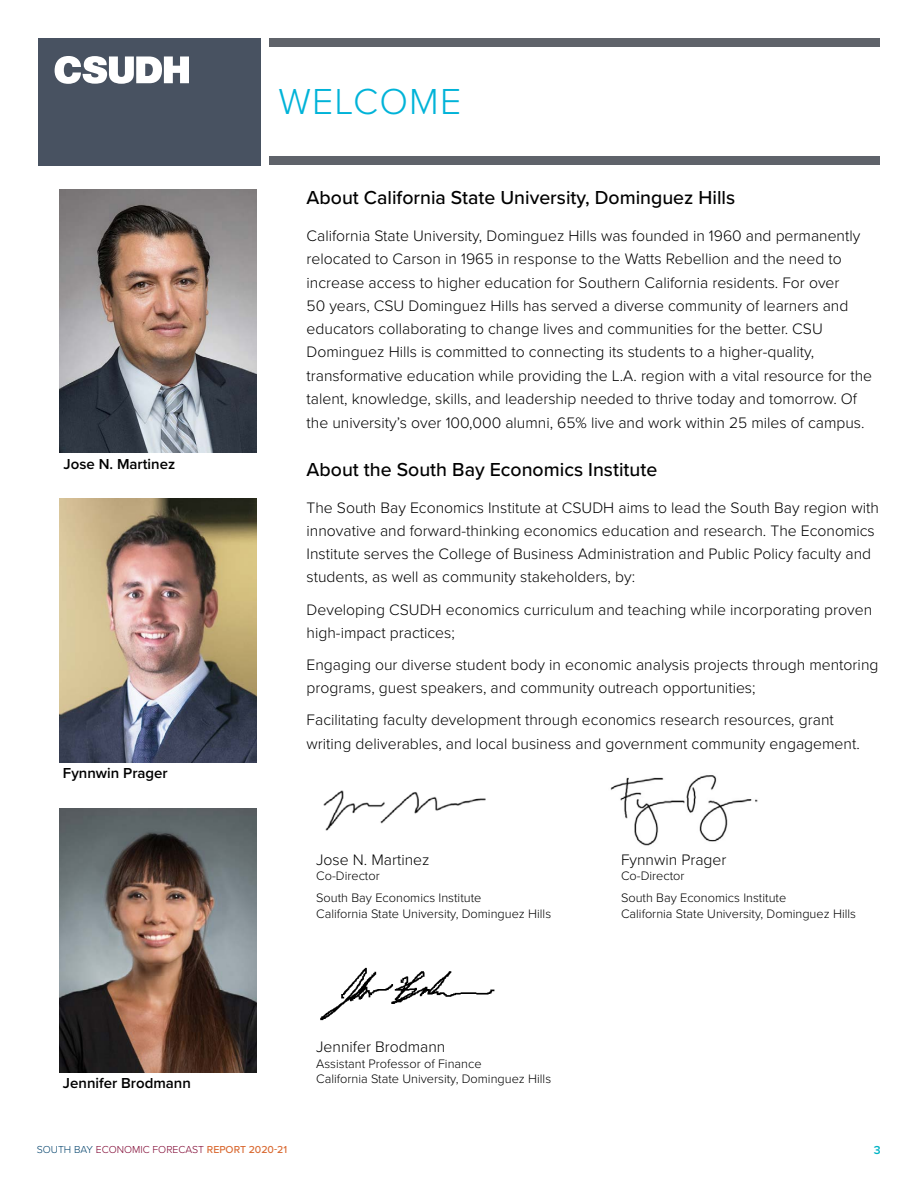
<style>
.page{position:relative;width:918px;height:1188px;background:#fff}
.page>*{position:absolute;margin:0;border:0;box-sizing:border-box;transform-origin:0 0}
.t1{font:300 37.5px "Proxima Nova";letter-spacing:.03em;color:#00b3d8}
.t2{font:500 19.5px "Proxima Nova";color:#000}
.t3{font:300 15.75px/23.2px "Proxima Nova";color:#000}
.t4{font:600 15px "Proxima Nova";color:#000}
.t5{font:300 12.75px/15.3px "Proxima Nova";color:#000}
.t6{font:600 12px "Proxima Nova";color:#00b3c5}
.t7{font:300 10.5px "Proxima Nova";color:#7d002e}
.s1{color:#00416b}
.s2{font-weight:500;color:#d96931}
</style>
<div class="page">
<div style="left:270px;top:157px;width:610px;height:8px;background:#5f636a"></div>
<div style="left:270px;top:38px;width:610px;height:8px;background:#5f636a"></div>
<div style="left:38px;top:38px;width:222px;height:127px;background:#485261"></div>
<img style="left:60px;top:189px;width:197px;height:263px">
<img style="left:60px;top:499px;width:197px;height:263px">
<svg style="left:55px;top:56px;width:134px;height:28px"></svg>
<img style="left:60px;top:809px;width:197px;height:263px">
<img style="left:323px;top:790px;width:163px;height:41px">
<img style="left:610px;top:775px;width:148px;height:71px">
<img style="left:320px;top:967px;width:175px;height:54px">
<p class="t4" style="left:64px;top:456px;width:113px">Jose N. Martinez</p>
<p class="t4" style="left:63px;top:764px;width:106px">Fynnwin Prager</p>
<p class="t4" style="left:63px;top:1074px;width:130px">Jennifer Brodmann</p>
<p class="t1" style="left:279px;top:79px;width:184px">WELCOME</p>
<p class="t2" style="left:307px;top:186px;width:430px">About California State University, Dominguez Hills</p>
<p class="t3" style="left:307px;top:225px;width:567px">California State University, Dominguez Hills was founded in 1960 and permanently relocated to Carson in 1965 in response to the Watts Rebellion and the need to increase access to higher education for Southern California residents. For over<br>50 years, CSU Dominguez Hills has served a diverse community of learners and educators collaborating to change lives and communities for the better. CSU Dominguez Hills is committed to connecting its students to a higher-quality, transformative education while providing the L.A. region with a vital resource for the talent, knowledge, skills, and leadership needed to thrive today and tomorrow. Of</p>
<p class="t3" style="left:307px;top:411px;width:560px">the university’s over 100,000 alumni, 65% live and work within 25 miles of campus.</p>
<p class="t2" style="left:307px;top:458px;width:352px">About the South Bay Economics Institute</p>
<p class="t3" style="left:307px;top:496px;width:574px">The South Bay Economics Institute at CSUDH aims to lead the South Bay region with innovative and forward-thinking economics education and research. The Economics Institute serves the College of Business Administration and Public Policy faculty and students, as well as community stakeholders, by:</p>
<p class="t3" style="left:307px;top:598px;width:567px">Developing CSUDH economics curriculum and teaching while incorporating proven high-impact practices;</p>
<p class="t3" style="left:307px;top:653px;width:573px">Engaging our diverse student body in economic analysis projects through mentoring programs, guest speakers, and community outreach opportunities;</p>
<p class="t3" style="left:307px;top:709px;width:555px">Facilitating faculty development through economics research resources, grant writing deliverables, and local business and government community engagement.</p>
<p class="t3" style="left:316px;top:848px;width:115px">Jose N. Martinez</p>
<p class="t3" style="left:621px;top:848px;width:107px">Fynnwin Prager</p>
<p class="t5" style="left:316px;top:869px;width:65px">Co-Director</p>
<p class="t5" style="left:621px;top:869px;width:65px">Co-Director</p>
<p class="t5" style="left:316px;top:891px;width:167px">South Bay Economics Institute</p>
<p class="t5" style="left:621px;top:891px;width:167px">South Bay Economics Institute</p>
<p class="t5" style="left:316px;top:906px;width:237px">California State University, Dominguez Hills</p>
<p class="t5" style="left:621px;top:906px;width:237px">California State University, Dominguez Hills</p>
<p class="t3" style="left:316px;top:1036px;width:131px">Jennifer Brodmann</p>
<p class="t5" style="left:316px;top:1056px;width:237px">Assistant Professor of Finance<br>California State University, Dominguez Hills</p>
<p class="t7" style="left:37px;top:1143px;width:252px"><span class="s1">SOUTH BAY</span> ECONOMIC FORECAST <span class="s2">REPORT 2020-21</span></p>
<p class="t6" style="left:874px;top:1143px;width:8px">3</p>
</div>
